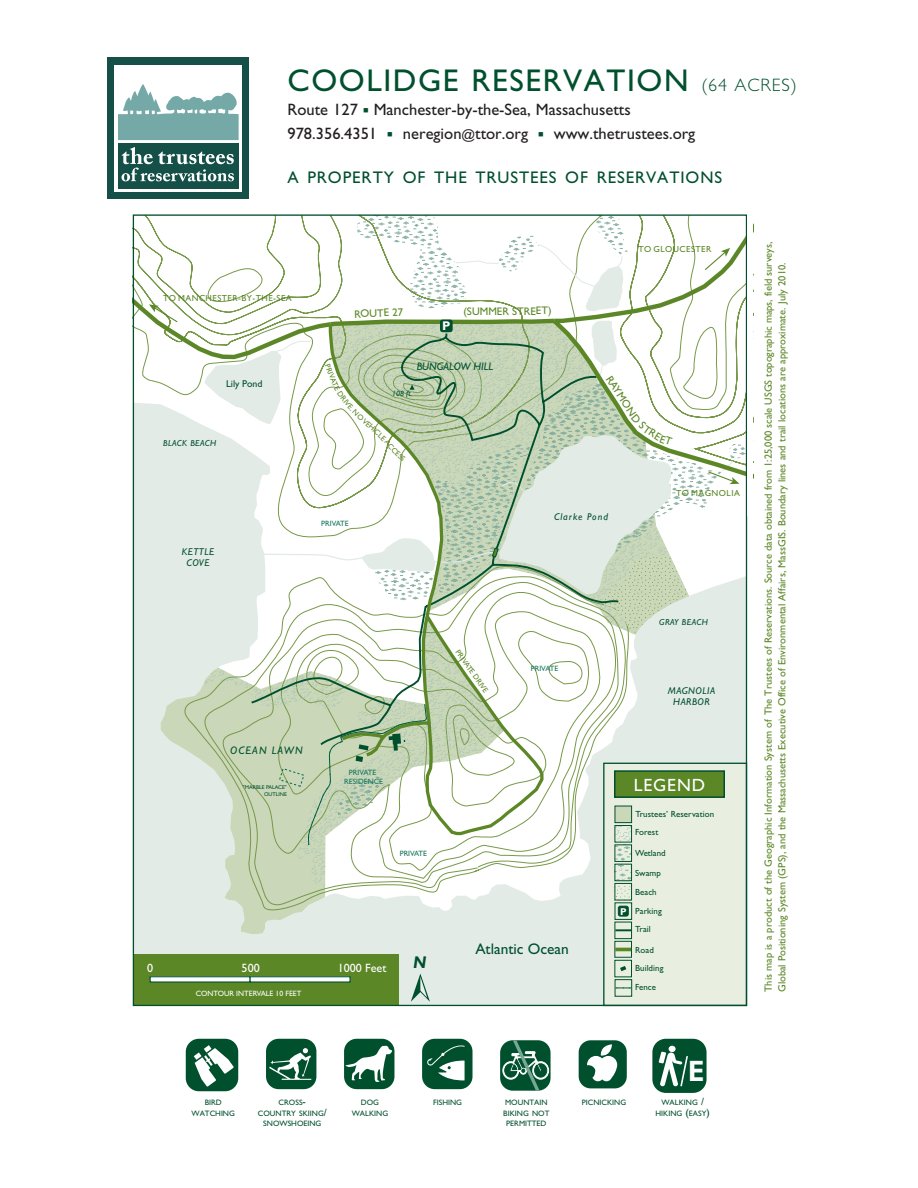
<style>
.page{position:relative;width:918px;height:1188px;background:#fff}
.page>*{position:absolute;margin:0;border:0;box-sizing:border-box;transform-origin:0 0}
.t1{font:31.5px "Gill Sans Std";letter-spacing:.05em;color:#00502e}
.t2{font:700 29.55px "Gill Sans Std";color:#fff;scale:.86 1}
.t3{font:17.7px "Gill Sans Std";letter-spacing:.05em;color:#fff}
.t4{font:italic 700 17.1px "Gill Sans Std";color:#00502e}
.t5{font:16.8px "Gill Sans Std";letter-spacing:.055em;color:#00502e}
.t6{font:16.5px "Gill Sans Std";color:#231f20}
.t7{font:15.45px "Gill Sans Std";color:#00502e}
.t8{font:700 12.6px "Gill Sans Std";color:#fff}
.t9{font:12.15px "Gill Sans Std";color:#fff}
.t10{font:10.95px "Gill Sans Std";letter-spacing:-.01em;color:#5c8727}
.t11{font:italic 10.95px "Gill Sans Std";color:#00502e}
.t12{font:italic 10.95px "Gill Sans Std";letter-spacing:.1em;color:#00502e}
.t13{font:10.5px/13.5px "Gill Sans Std";color:#5c8727}
.t14{font:italic 9.9px/10.9px "Gill Sans Std";letter-spacing:.05em;color:#00502e;text-align:center}
.t15{font:italic 9.9px "Gill Sans Std";letter-spacing:.1em;color:#00502e}
.t16{font:9.9px "Gill Sans Std";color:#00502e}
.t17{font:8.85px/18.5px "Gill Sans Std";letter-spacing:.005em;color:#00502e}
.t18{font:8.85px "Gill Sans Std";letter-spacing:.05em;color:#5c8727}
.t19{font:italic 8.85px "Gill Sans Std";letter-spacing:.05em;color:#00502e}
.t20{font:7.8px/10.5px "Gill Sans Std";color:#00502e;text-align:center}
.t21{font:7.65px/9.3px "Gill Sans Std";color:#13755a;text-align:center}
.t22{font:7.65px "Gill Sans Std";color:#fff}
.t23{font:7.65px "Gill Sans Std";color:#5c8727}
.t24{font:italic 7.65px "Gill Sans Std";color:#00502e}
.t25{font:5.55px/6.6px "Gill Sans Std";color:#00502e;text-align:right}
.s1{font-weight:300;font-size:18px}
.s2{font-size:13.5px}
.s3{font-weight:700;font-size:9.9px;color:#fff}
.s4{font-size:10.5px}
</style>
<div class="page">
<div style="left:108px;top:58px;width:141px;height:141px;background:#145047"></div>
<div style="left:115px;top:65px;width:127px;height:127px;background:#fff"></div>
<div style="left:118px;top:143px;width:121px;height:46px;background:#145047"></div>
<svg style="left:122px;top:147px;width:112px;height:34px"></svg>
<svg style="left:118px;top:84px;width:121px;height:56px"></svg>
<div style="left:133px;top:253px;width:614px;height:752px;background:#e3ebe7"></div>
<svg style="left:241px;top:916px;width:47px;height:18px"></svg>
<svg style="left:132px;top:889px;width:616px;height:27px"></svg>
<div style="left:604px;top:763px;width:143px;height:242px;background:#e9efe0"></div>
<div style="left:133px;top:954px;width:266px;height:51px;background:#5c8727"></div>
<div style="left:615px;top:922px;width:17px;height:17px;border:1px solid #00502e"></div>
<svg style="left:615px;top:929px;width:16px;height:2px"></svg>
<div style="left:615px;top:960px;width:17px;height:17px;border:1px solid #00502e"></div>
<svg style="left:620px;top:966px;width:6px;height:5px"></svg>
<svg style="left:617px;top:905px;width:12px;height:12px"></svg>
<div style="left:615px;top:903px;width:17px;height:17px;border:1px solid #00502e"></div>
<div style="left:618px;top:906px;width:10px;height:10px;background:#00502e;border-radius:2px"></div>
<div style="left:618px;top:906px;width:11px;height:10px;border:1px solid #00502e;border-radius:2px"></div>
<svg style="left:617px;top:889px;width:13px;height:9px"></svg>
<div style="left:615px;top:883px;width:17px;height:17px;border:1px solid #00502e"></div>
<svg style="left:615px;top:987px;width:18px;height:2px"></svg>
<svg style="left:617px;top:947px;width:13px;height:5px"></svg>
<div style="left:615px;top:941px;width:17px;height:16px;border:1px solid #00502e"></div>
<hr style="left:615px;top:948px;width:16px;height:3px;background:#5c8727">
<div style="left:150px;top:977px;width:100px;height:5px;background:#fff"></div>
<div style="left:150px;top:976px;width:101px;height:7px;border:1px solid #00502e"></div>
<div style="left:250px;top:977px;width:100px;height:5px;background:#fff"></div>
<div style="left:250px;top:976px;width:101px;height:7px;border:1px solid #00502e"></div>
<svg style="left:411px;top:974px;width:19px;height:28px"></svg>
<div style="left:186px;top:1039px;width:52px;height:52px;background:#00502e;border-radius:13px"></div>
<svg style="left:194px;top:1045px;width:40px;height:42px"></svg>
<div style="left:422px;top:1039px;width:51px;height:50px;background:#00502e;border-radius:13px"></div>
<svg style="left:427px;top:1045px;width:38px;height:36px"></svg>
<div style="left:500px;top:1040px;width:51px;height:51px;background:#00502e;border-radius:13px"></div>
<svg style="left:502px;top:1040px;width:47px;height:51px"></svg>
<div style="left:579px;top:1040px;width:48px;height:48px;background:#00502e;border-radius:12px"></div>
<svg style="left:587px;top:1044px;width:30px;height:37px"></svg>
<div style="left:344px;top:1039px;width:50px;height:50px;background:#00502e;border-radius:13px"></div>
<svg style="left:344px;top:1046px;width:48px;height:36px"></svg>
<div style="left:652px;top:1039px;width:55px;height:54px;background:#00502e;border-radius:14px"></div>
<div style="left:669px;top:1046px;width:7px;height:6px;background:#fff;border-radius:50%"></div>
<svg style="left:659px;top:1052px;width:29px;height:34px"></svg>
<div style="left:266px;top:1039px;width:50px;height:50px;background:#00502e;border-radius:13px"></div>
<svg style="left:269px;top:1048px;width:44px;height:39px"></svg>
<svg style="left:132px;top:214px;width:616px;height:675px"></svg>
<p class="t1" style="left:287px;top:63px;width:511px">COOLIDGE RESERVATION <span class="s1">(64 ACRES)</span></p>
<p class="t6" style="left:287px;top:100px;width:345px">Route 127 <sup>■</sup> Manchester-by-the-Sea, Massachusetts</p>
<p class="t6" style="left:287px;top:124px;width:409px">978.356.4351 <sup>■</sup> neregion<span class="s2">@</span>ttor.org <sup>■</sup> www.thetrustees.org</p>
<p class="t5" style="left:287px;top:167px;width:436px">A PROPERTY OF THE TRUSTEES OF RESERVATIONS</p>
<p class="t18" style="left:163px;top:293px;width:130px">TO MANCHESTER-BY-THE-SEA</p>
<p class="t16" style="left:226px;top:378px;width:38px">Lily Pond</p>
<p class="t19" style="left:163px;top:438px;width:55px">BLACK BEACH</p>
<p class="t14" style="left:182px;top:546px;width:34px">KETTLE<br>COVE</p>
<p class="t10" style="left:354px;top:308px;width:50px;rotate:-2deg">ROUTE 27</p>
<p class="t10" style="left:463px;top:305px;width:90px">(SUMMER STREET)</p>
<p class="t8" style="left:442px;top:318px;width:10px">P</p>
<p class="t11" style="left:417px;top:360px;width:78px">BUNGALOW HILL</p>
<p class="t24" style="left:392px;top:389px;width:21px">108 ft.</p>
<p class="t23" style="left:373px;top:422px;width:22px;rotate:43deg">HICLE</p>
<p class="t18" style="left:639px;top:244px;width:74px">TO GLOUCESTER</p>
<p class="t10" style="left:614px;top:373px;width:47px;rotate:57deg">RAYMON</p>
<p class="t18" style="left:676px;top:488px;width:65px">TO MAGNOLIA</p>
<p class="t21" style="left:321px;top:519px;width:29px">PRIVATE</p>
<p class="t15" style="left:554px;top:511px;width:55px">Clarke Pond</p>
<p class="t12" style="left:230px;top:744px;width:74px">OCEAN LAWN</p>
<p class="t23" style="left:461px;top:648px;width:52px;rotate:55deg">PRIVATE DRIVE</p>
<p class="t21" style="left:531px;top:664px;width:29px">PRIVATE</p>
<p class="t19" style="left:659px;top:617px;width:50px">GRAY BEACH</p>
<p class="t14" style="left:668px;top:685px;width:49px">MAGNOLIA<br>HARBOR</p>
<p class="t25" style="left:243px;top:784px;width:46px">"MARBLE PALACE"<br>OUTLINE</p>
<p class="t21" style="left:344px;top:768px;width:40px">PRIVATE<br>RESIDENCE</p>
<p class="t21" style="left:400px;top:849px;width:29px">PRIVATE</p>
<p class="t9" style="left:147px;top:961px;width:8px">0</p>
<p class="t9" style="left:242px;top:961px;width:20px">500</p>
<p class="t9" style="left:338px;top:961px;width:50px">1000 Feet</p>
<p class="t22" style="left:196px;top:989px;width:107px">CONTOUR INTERVALE 10 FEET</p>
<p class="t4" style="left:413px;top:953px;width:15px">N</p>
<p class="t7" style="left:475px;top:940px;width:95px">Atlantic Ocean</p>
<p class="t3" style="left:634px;top:775px;width:73px">LEGEND</p>
<p class="t17" style="left:635px;top:805px;width:80px">Trustees’ Reservation<br>Forest</p>
<p class="t17" style="left:635px;top:843px;width:32px">Wetland</p>
<p class="t17" style="left:635px;top:863px;width:27px">Swamp</p>
<p class="t17" style="left:620px;top:902px;width:43px;line-height:18px;text-align:center"><span class="s3">P</span> Parking<br>Trail</p>
<p class="t17" style="left:635px;top:959px;width:30px">Building</p>
<p class="t17" style="left:635px;top:883px;width:23px">Beach</p>
<p class="t17" style="left:635px;top:940px;width:20px">Road</p>
<p class="t17" style="left:635px;top:978px;width:23px">Fence</p>
<p class="t13" style="left:762px;top:992px;width:751px;rotate:-90deg">This map is a product of the Geographic Information System of The Trustees of Reservations. Source data obtained from 1:25,000 scale USGS topographic maps, field surveys,<br>Global Positioning System (GPS), and the Massachusetts Executive Office of Environmental Affairs, MassGIS. Boundary lines and trail locations are approximate. July 2010.</p>
<p class="t20" style="left:205px;top:1098px;width:19px">BIRD</p>
<p class="t20" style="left:191px;top:1108px;width:45px">WATCHING</p>
<p class="t2" style="left:688px;top:1053px;width:20px">E</p>
<p class="t20" style="left:433px;top:1098px;width:30px">FISHING</p>
<p class="t20" style="left:656px;top:1098px;width:56px">WALKING <span class="s4">/<br></span>HIKING <span class="s4">(</span>EASY<span class="s4">)</span></p>
<p class="t20" style="left:279px;top:1098px;width:29px">CROSS<span class="s4">-</span></p>
<p class="t20" style="left:582px;top:1098px;width:46px">PICNICKING</p>
<p class="t20" style="left:258px;top:1108px;width:70px">COUNTRY SKIING<span class="s4">/<br></span>SNOWSHOEING</p>
<p class="t20" style="left:361px;top:1098px;width:20px">DOG</p>
<p class="t20" style="left:352px;top:1108px;width:38px">WALKING</p>
<p class="t20" style="left:503px;top:1098px;width:48px">MOUNTAIN<br>BIKING NOT<br>PERMITTED</p>
</div>
